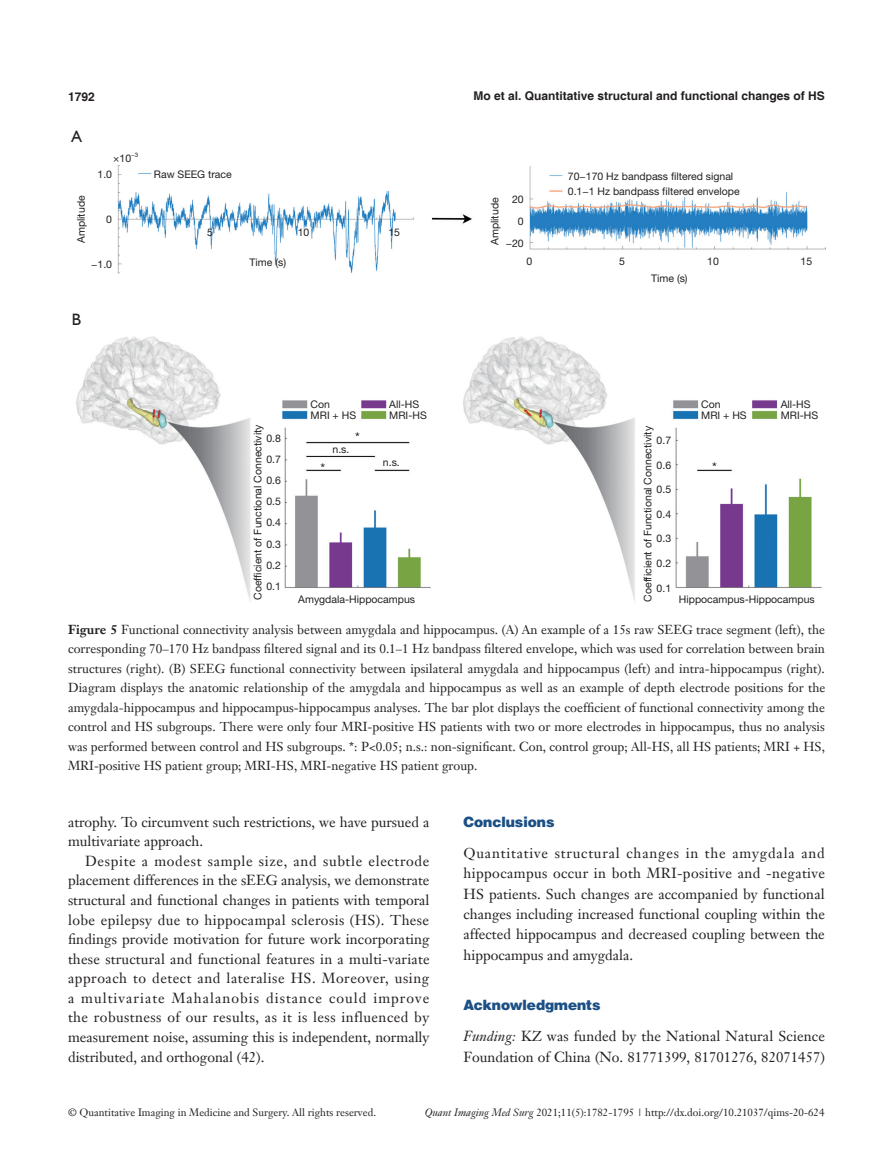
<style>
.page{position:relative;width:893px;height:1170px;background:#fff}
.page>*{position:absolute;margin:0;border:0;box-sizing:border-box;transform-origin:0 0}
.一级标题正体{font:16.5px "Humanist 521 BT";color:#231f20}
.t1{font:14.25px/19.5px "Janson Text LT";color:#231f20}
.t2{font:900 14.25px "Helvetica";color:#1c5085}
.t3{font:13.5px "Helvetica Neue LT Pro";color:#231f20}
.t4{font:12.75px/19.5px "Janson Text LT";color:#231f20;text-align:justify}
.t5{font:700 12px "Helvetica";color:#231f20}
.t6{font:10.5px "Helvetica Neue LT Pro";color:#231f20}
.t7{font:10.5px "Janson Text LT";color:#231f20}
.t8{font:6.15px "Helvetica Neue LT Pro";color:#231f20}
.s1{font-weight:700}
.s2{font-style:italic}
</style>
<div class="page">
<img style="left:76px;top:165px;width:749px;height:437px">
<div style="left:68px;top:310px;width:17px;height:17px;background:#fff"></div>
<p class="t5" style="left:68px;top:89px;width:28px">1792</p>
<p class="t5" style="left:474px;top:88px;width:353px">Mo et al. Quantitative structural and functional changes of HS</p>
<p class="一级标题正体" style="left:71px;top:126px;width:12px">A</p>
<p class="t6" style="left:113px;top:152px;width:19px">×10</p>
<p class="t8" style="left:131px;top:151px;width:9px">−3</p>
<p class="t6" style="left:154px;top:168px;width:79px">Raw SEEG trace</p>
<p class="t6" style="left:98px;top:168px;width:16px">1.0</p>
<p class="t6" style="left:106px;top:213px;width:7px">0</p>
<p class="t6" style="left:91px;top:257px;width:22px">−1.0</p>
<p class="t6" style="left:568px;top:170px;width:167px">70−170 Hz bandpass filtered signal</p>
<p class="t6" style="left:568px;top:185px;width:173px">0.1−1 Hz bandpass filtered envelope</p>
<p class="t6" style="left:75px;top:243px;width:49px;rotate:-90deg">Amplitude</p>
<p class="t6" style="left:488px;top:245px;width:49px;rotate:-90deg">Amplitude</p>
<p class="t6" style="left:512px;top:193px;width:13px">20</p>
<p class="t6" style="left:518px;top:215px;width:7px">0</p>
<p class="t6" style="left:506px;top:237px;width:19px">−20</p>
<p class="t6" style="left:207px;top:225px;width:7px">5</p>
<p class="t6" style="left:298px;top:225px;width:13px">10</p>
<p class="t6" style="left:388px;top:225px;width:13px">15</p>
<p class="t6" style="left:527px;top:255px;width:7px">0</p>
<p class="t6" style="left:619px;top:255px;width:7px">5</p>
<p class="t6" style="left:707px;top:255px;width:13px">10</p>
<p class="t6" style="left:800px;top:255px;width:13px">15</p>
<p class="t6" style="left:250px;top:256px;width:38px">Time (s)</p>
<p class="一级标题正体" style="left:72px;top:309px;width:11px">B</p>
<p class="t6" style="left:311px;top:398px;width:21px">Con</p>
<p class="t6" style="left:311px;top:408px;width:47px">MRI + HS</p>
<p class="t6" style="left:389px;top:398px;width:31px">All-HS</p>
<p class="t6" style="left:389px;top:408px;width:39px">MRI-HS</p>
<p class="t6" style="left:651px;top:272px;width:38px">Time (s)</p>
<p class="t6" style="left:701px;top:398px;width:21px">Con</p>
<p class="t6" style="left:701px;top:408px;width:47px">MRI + HS</p>
<p class="t6" style="left:781px;top:398px;width:31px">All-HS</p>
<p class="t6" style="left:781px;top:408px;width:39px">MRI-HS</p>
<p class="t6" style="left:251px;top:600px;width:177px;rotate:-90deg">Coefficient of Functional Connectivity</p>
<p class="t6" style="left:641px;top:601px;width:177px;rotate:-90deg">Coefficient of Functional Connectivity</p>
<p class="t3" style="left:355px;top:429px;width:6px">*</p>
<p class="t6" style="left:266px;top:432px;width:16px">0.8</p>
<p class="t6" style="left:266px;top:453px;width:16px">0.7</p>
<p class="t6" style="left:266px;top:474px;width:16px">0.6</p>
<p class="t6" style="left:266px;top:495px;width:16px">0.5</p>
<p class="t6" style="left:266px;top:516px;width:16px">0.4</p>
<p class="t6" style="left:266px;top:537px;width:16px">0.3</p>
<p class="t6" style="left:266px;top:558px;width:16px">0.2</p>
<p class="t6" style="left:266px;top:579px;width:16px">0.1</p>
<p class="t6" style="left:657px;top:433px;width:16px">0.7</p>
<p class="t6" style="left:657px;top:458px;width:16px">0.6</p>
<p class="t6" style="left:657px;top:483px;width:16px">0.5</p>
<p class="t6" style="left:657px;top:507px;width:16px">0.4</p>
<p class="t6" style="left:657px;top:532px;width:16px">0.3</p>
<p class="t6" style="left:657px;top:556px;width:16px">0.2</p>
<p class="t6" style="left:657px;top:581px;width:16px">0.1</p>
<p class="t6" style="left:333px;top:442px;width:18px">n.s.</p>
<p class="t6" style="left:383px;top:456px;width:18px">n.s.</p>
<p class="t3" style="left:320px;top:459px;width:6px">*</p>
<p class="t3" style="left:712px;top:459px;width:6px">*</p>
<p class="t6" style="left:298px;top:593px;width:118px">Amygdala-Hippocampus</p>
<p class="t6" style="left:679px;top:593px;width:137px">Hippocampus-Hippocampus</p>
<p class="t4" style="left:68px;top:619px;width:759px"><span class="s1">Figure 5</span> Functional connectivity analysis between amygdala and hippocampus. (A) An example of a 15s raw SEEG trace segment (left), the corresponding 70–170 Hz bandpass filtered signal and its 0.1–1 Hz bandpass filtered envelope, which was used for correlation between brain structures (right). (B) SEEG functional connectivity between ipsilateral amygdala and hippocampus (left) and intra-hippocampus (right).<br>Diagram displays the anatomic relationship of the amygdala and hippocampus as well as an example of depth electrode positions for the amygdala-hippocampus and hippocampus-hippocampus analyses. The bar plot displays the coefficient of functional connectivity among the control and HS subgroups. There were only four MRI-positive HS patients with two or more electrodes in hippocampus, thus no analysis was performed between control and HS subgroups. *: P&lt;0.05; n.s.: non-significant. Con, control group; All-HS, all HS patients; MRI + HS, MRI-positive HS patient group; MRI-HS, MRI-negative HS patient group.</p>
<p class="t1" style="left:68px;top:811px;width:363px">atrophy. To circumvent such restrictions, we have pursued a multivariate approach.</p>
<p class="t1" style="left:68px;top:851px;width:363px;text-align:justify;text-indent:17px">Despite a modest sample size, and subtle electrode placement differences in the sEEG analysis, we demonstrate structural and functional changes in patients with temporal lobe epilepsy due to hippocampal sclerosis (HS). These findings provide motivation for future work incorporating these structural and functional features in a multi-variate approach to detect and lateralise HS. Moreover, using a multivariate Mahalanobis distance could improve the robustness of our results, as it is less influenced by measurement noise, assuming this is independent, normally distributed, and orthogonal (42).</p>
<p class="t2" style="left:463px;top:812px;width:92px">Conclusions</p>
<p class="t1" style="left:463px;top:842px;width:363px;line-height:20.4px;text-align:justify">Quantitative structural changes in the amygdala and hippocampus occur in both MRI-positive and -negative HS patients. Such changes are accompanied by functional changes including increased functional coupling within the affected hippocampus and decreased coupling between the hippocampus and amygdala.</p>
<p class="t2" style="left:463px;top:995px;width:139px">Acknowledgments</p>
<p class="t1" style="left:463px;top:1025px;width:363px;line-height:20.4px"><span class="s2">Funding:</span> KZ was funded by the National Natural Science<br>Foundation of China (No. 81771399, 81701276, 82071457)</p>
<p class="t7" style="left:68px;top:1105px;width:310px">© Quantitative Imaging in Medicine and Surgery. All rights reserved.</p>
<p class="t7" style="left:425px;top:1105px;width:401px"><span class="s2">Quant Imaging Med Surg</span> 2021;11(5):1782-1795 | http://dx.doi.org/10.21037/qims-20-624</p>
</div>
